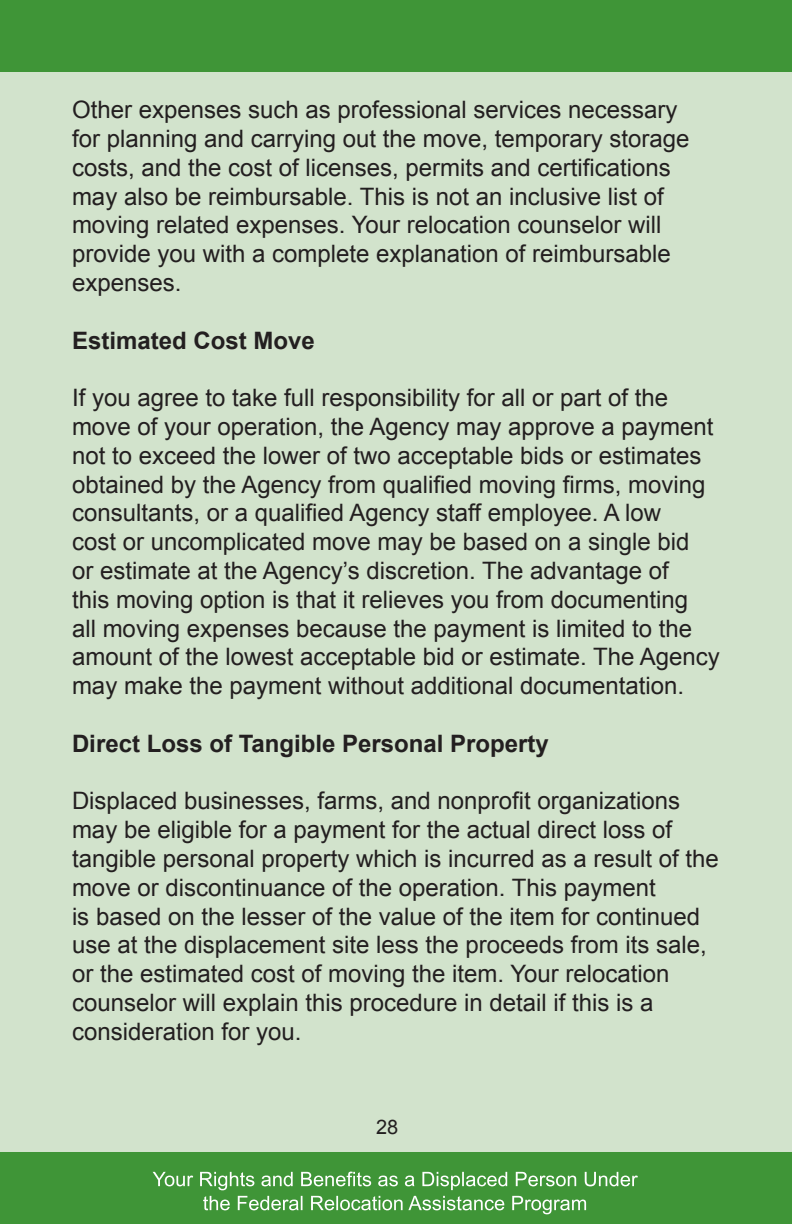
<style>
.page{position:relative;width:792px;height:1224px;background:#fff}
.page>*{position:absolute;margin:0;border:0;box-sizing:border-box;transform-origin:0 0}
.t1{font:24px/28.8px "Arial";color:#231f20}
.t2{font:700 24px "Arial";color:#231f20}
.t3{font:20px/24px "Arial";color:#fff;text-align:center}
.t4{font:20px "Arial";color:#231f20}
</style>
<div class="page">
<div style="left:0;top:72px;width:792px;height:1080px;background:#d2e3cc"></div>
<div style="left:0;top:1152px;width:792px;height:72px;background:#3f9537"></div>
<div style="left:0;top:0;width:792px;height:72px;background:#3f9537"></div>
<p class="t1" style="left:72px;top:96px;width:619px">Other expenses such as professional services necessary for planning and carrying out the move, temporary storage costs, and the cost of licenses, permits and certifications may also be reimbursable. This is not an inclusive list of moving related expenses. Your relocation counselor will provide you with a complete explanation of reimbursable expenses.</p>
<p class="t2" style="left:72px;top:324px;width:244px">Estimated Cost Move</p>
<p class="t1" style="left:72px;top:384px;width:649px">If you agree to take full responsibility for all or part of the move of your operation, the Agency may approve a payment not to exceed the lower of two acceptable bids or estimates obtained by the Agency from qualified moving firms, moving consultants, or a qualified Agency staff employee. A low<br>cost or uncomplicated move may be based on a single bid<br>or estimate at the Agency’s discretion. The advantage of<br>this moving option is that it relieves you from documenting<br>all moving expenses because the payment is limited to the amount of the lowest acceptable bid or estimate. The Agency may make the payment without additional documentation.</p>
<p class="t2" style="left:72px;top:728px;width:478px">Direct Loss of Tangible Personal Property</p>
<p class="t1" style="left:72px;top:787px;width:648px">Displaced businesses, farms, and nonprofit organizations may be eligible for a payment for the actual direct loss of tangible personal property which is incurred as a result of the move or discontinuance of the operation. This payment<br>is based on the lesser of the value of the item for continued use at the displacement site less the proceeds from its sale, or the estimated cost of moving the item. Your relocation counselor will explain this procedure in detail if this is a consideration for you.</p>
<p class="t4" style="left:376px;top:1114px;width:24px">28</p>
<p class="t3" style="left:153px;top:1167px;width:487px">Your Rights and Benefits as a Displaced Person Under the Federal Relocation Assistance Program</p>
</div>
